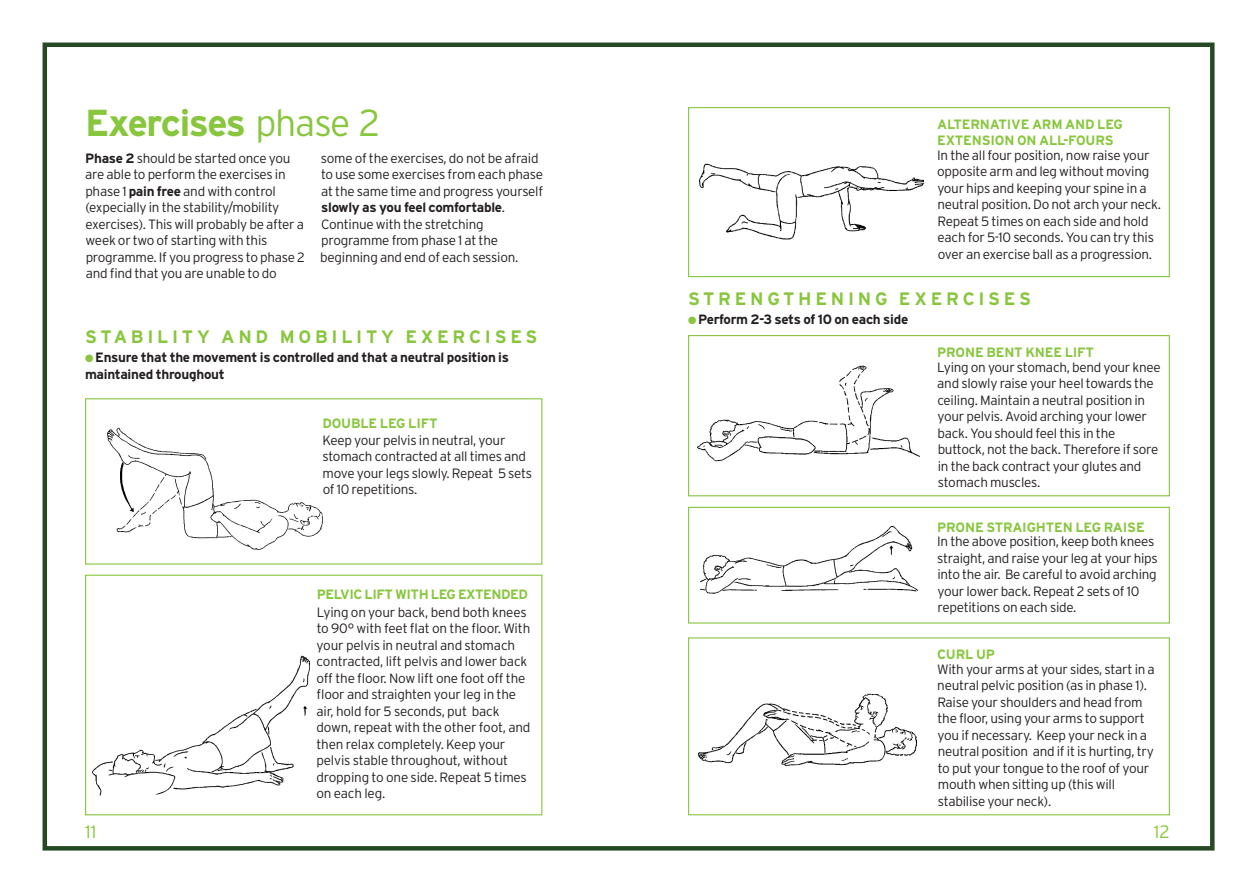
<style>
.page{position:relative;width:1255px;height:893px;background:#fff}
.page>*{position:absolute;margin:0;border:0;box-sizing:border-box;transform-origin:0 0}
.t1{font:700 37.5px "Interstate";letter-spacing:-.04em;color:#88c63e}
.t2{font:700 18px "Interstate";letter-spacing:.205em;color:#88c63e}
.t3{font:300 18px "Interstate";color:#88c63e}
.t4{font:300 13.5px/16.5px "Interstate";letter-spacing:-.02em;color:#241f1f}
.t5{font:700 13.5px/16.5px "Interstate";letter-spacing:-.02em;color:#241f1f}
.t6{font:700 13.5px/16.5px "Interstate";letter-spacing:-.015em;color:#88c63e}
.t7{font:700 13.5px "Interstate";letter-spacing:-.035em;color:#88c63e}
.s1{font-weight:300}
.s2{font-weight:700}
.s3{color:#88c63e}
</style>
<div class="page">
<div style="left:43px;top:43px;width:1171px;height:808px;border:4px solid #264823"></div>
<img style="left:108px;top:427px;width:215px;height:123px">
<div style="left:85px;top:398px;width:457px;height:167px;border:1px solid #88c63e"></div>
<div style="left:85px;top:575px;width:457px;height:240px;border:1px solid #88c63e"></div>
<img style="left:699px;top:163px;width:224px;height:77px">
<div style="left:688px;top:507px;width:481px;height:117px;border:1px solid #88c63e"></div>
<div style="left:688px;top:335px;width:481px;height:161px;border:1px solid #88c63e"></div>
<div style="left:688px;top:107px;width:481px;height:170px;border:1px solid #88c63e"></div>
<div style="left:688px;top:637px;width:481px;height:178px;border:1px solid #88c63e"></div>
<img style="left:700px;top:526px;width:217px;height:68px">
<img style="left:698px;top:693px;width:218px;height:73px">
<img style="left:92px;top:655px;width:217px;height:141px">
<img style="left:697px;top:365px;width:222px;height:97px">
<h1 class="t1" style="left:85px;top:102px;width:296px">Exercises <span class="s1">phase 2</span></h1>
<p class="t4" style="left:85px;top:150px;width:221px"><span class="s2">Phase 2</span> should be started once you are able to perform the exercises in phase 1 <span class="s2">pain free</span> and with control (expecially in the stability/mobility exercises). This will probably be after a week or two of starting with this programme. If you progress to phase 2 and find that you are unable to do</p>
<p class="t4" style="left:320px;top:150px;width:224px">some of the exercises, do not be afraid to use some exercises from each phase at the same time and progress yourself <span class="s2">slowly as you feel comfortable</span>.<br>Continue with the stretching programme from phase 1 at the beginning and end of each session.</p>
<h2 class="t2" style="left:85px;top:327px;width:453px">STABILITY AND MOBILITY EXERCISES</h2>
<p class="t5" style="left:85px;top:349px;width:425px"><span class="s3">●</span> Ensure that the movement is controlled and that a neutral position is maintained throughout</p>
<p class="t6" style="left:322px;top:415px;width:117px">DOUBLE LEG LIFT</p>
<p class="t4" style="left:322px;top:431px;width:211px">Keep your pelvis in neutral, your stomach contracted at all times and move your legs slowly. Repeat 5 sets of 10 repetitions.</p>
<p class="t7" style="left:317px;top:587px;width:213px">PELVIC LIFT WITH LEG EXTENDED</p>
<p class="t4" style="left:316px;top:604px;width:215px">Lying on your back, bend both knees to 90° with feet flat on the floor. With your pelvis in neutral and stomach contracted, lift pelvis and lower back off the floor. Now lift one foot off the floor and straighten your leg in the air, hold for 5 seconds, put back down, repeat with the other foot, and then relax completely. Keep your pelvis stable throughout, without dropping to one side. Repeat 5 times on each leg.</p>
<p class="t6" style="left:937px;top:116px;width:187px">ALTERNATIVE ARM AND LEG<br>EXTENSION ON ALL-FOURS</p>
<p class="t4" style="left:937px;top:147px;width:225px">In the all four position, now raise your opposite arm and leg without moving your hips and keeping your spine in a neutral position. Do not arch your neck.<br>Repeat 5 times on each side and hold each for 5-10 seconds. You can try this over an exercise ball as a progression.</p>
<h2 class="t2" style="left:688px;top:288px;width:344px">STRENGTHENING EXERCISES</h2>
<p class="t5" style="left:688px;top:311px;width:222px"><span class="s3">●</span> Perform 2-3 sets of 10 on each side</p>
<p class="t6" style="left:937px;top:344px;width:158px">PRONE BENT KNEE LIFT</p>
<p class="t4" style="left:937px;top:358px;width:225px">Lying on your stomach, bend your knee and slowly raise your heel towards the ceiling. Maintain a neutral position in your pelvis. Avoid arching your lower back. You should feel this in the buttock, not the back. Therefore if sore in the back contract your glutes and stomach muscles.</p>
<p class="t6" style="left:937px;top:518px;width:209px">PRONE STRAIGHTEN LEG RAISE</p>
<p class="t4" style="left:937px;top:533px;width:222px">In the above position, keep both knees straight, and raise your leg at your hips into the air. Be careful to avoid arching your lower back. Repeat 2 sets of 10 repetitions on each side.</p>
<p class="t6" style="left:937px;top:646px;width:59px">CURL UP</p>
<p class="t4" style="left:937px;top:660px;width:219px">With your arms at your sides, start in a neutral pelvic position (as in phase 1).<br>Raise your shoulders and head from the floor, using your arms to support you if necessary. Keep your neck in a neutral position and if it is hurting, try to put your tongue to the roof of your mouth when sitting up (this will stabilise your neck).</p>
<h2 class="t3" style="left:85px;top:821px;width:13px">11</h2>
<h2 class="t3" style="left:1153px;top:821px;width:17px">12</h2>
</div>
